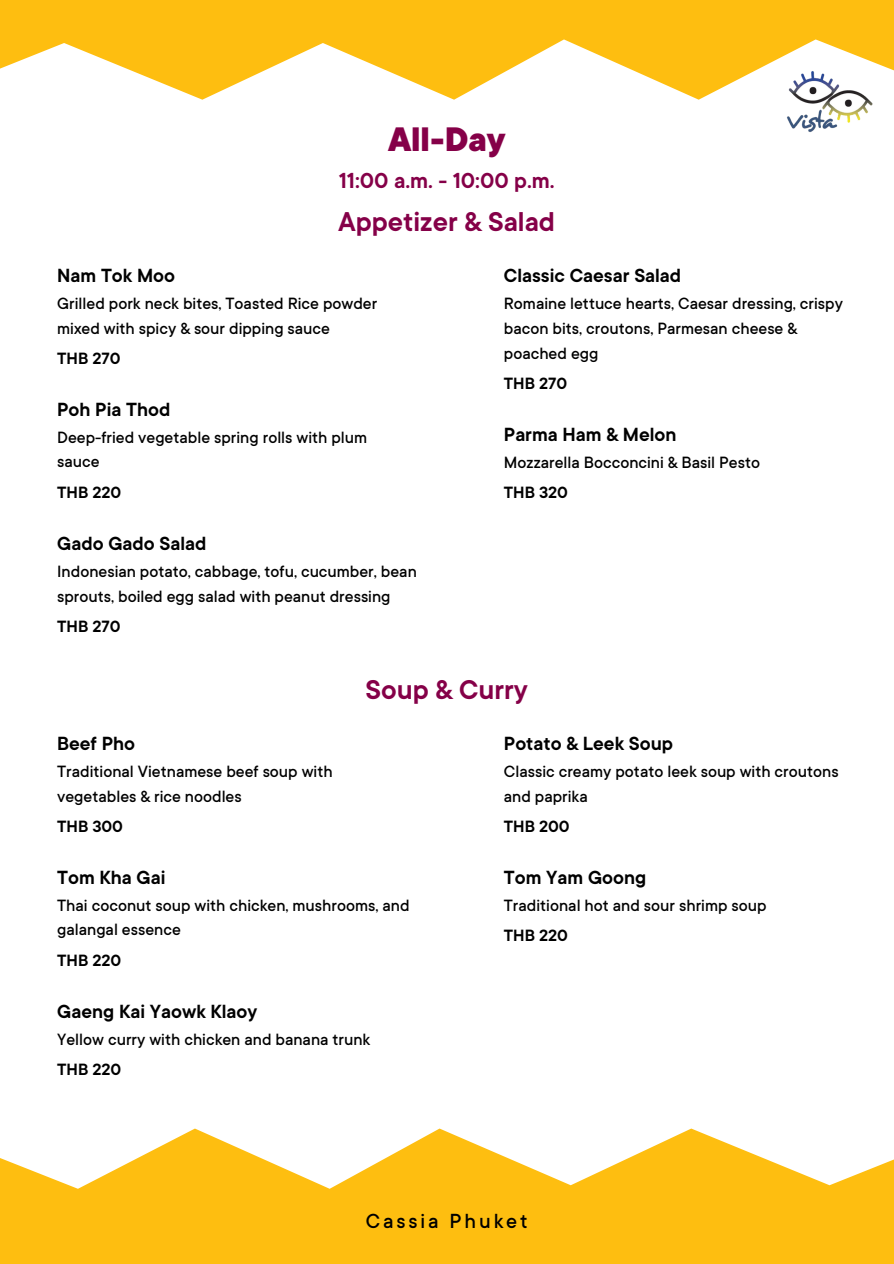
<style>
.page{position:relative;width:894px;height:1264px;background:#fff}
.page>*{position:absolute;margin:0;border:0;box-sizing:border-box;transform-origin:0 0}
.t1{font:800 37.5px "TT Commons";color:#850048}
.t2{font:600 30px "TT Commons";color:#850048}
.t3{font:600 24px "TT Commons";color:#850048}
.t4{font:500 22.5px "TT Commons";letter-spacing:.13em;color:#000}
.t5{font:600 21px "TT Commons";color:#000}
.t6{font:500 18px/24.8px "TT Commons";color:#000}
.t7{font:600 18px "TT Commons";color:#000}
</style>
<div class="page">
<svg style="left:0;top:1128px;width:893px;height:135px;fill:#febe10"></svg>
<svg style="left:0;top:0;width:893px;height:100px;fill:#febe10"></svg>
<img style="left:778px;top:62px;width:99px;height:70px">
<h3 class="t1" style="left:388px;top:121px;width:119px">All-Day</h3>
<h1 class="t3" style="left:339px;top:169px;width:217px">11:00 a.m. - 10:00 p.m.</h1>
<h3 class="t5" style="left:57px;top:266px;width:119px">Nam Tok Moo</h3>
<h5 class="t2" style="left:338px;top:207px;width:218px">Appetizer &amp; Salad</h5>
<h2 class="t5" style="left:503px;top:266px;width:179px">Classic Caesar Salad</h2>
<p class="t6" style="left:57px;top:291px;width:321px">Grilled pork neck bites, Toasted Rice powder mixed with spicy &amp; sour dipping sauce</p>
<h5 class="t7" style="left:57px;top:350px;width:65px">THB 270</h5>
<p class="t5" style="left:57px;top:399px;width:115px">Poh Pia Thod</p>
<h4 class="t6" style="left:57px;top:425px;width:311px">Deep-fried vegetable spring rolls with plum sauce</h4>
<p class="t7" style="left:57px;top:483px;width:66px">THB 220</p>
<p class="t5" style="left:57px;top:533px;width:151px">Gado Gado Salad</p>
<h5 class="t6" style="left:57px;top:559px;width:361px">Indonesian potato, cabbage, tofu, cucumber, bean sprouts, boiled egg salad with peanut dressing</h5>
<h4 class="t7" style="left:57px;top:617px;width:65px">THB 270</h4>
<h4 class="t6" style="left:503px;top:291px;width:340px">Romaine lettuce hearts, Caesar dressing, crispy bacon bits, croutons, Parmesan cheese &amp; poached egg</h4>
<p class="t7" style="left:503px;top:374px;width:65px">THB 270</p>
<h4 class="t5" style="left:503px;top:424px;width:174px">Parma Ham &amp; Melon</h4>
<p class="t6" style="left:503px;top:450px;width:257px">Mozzarella Bocconcini &amp; Basil Pesto</p>
<h5 class="t7" style="left:503px;top:484px;width:66px">THB 320</h5>
<h4 class="t2" style="left:365px;top:675px;width:164px">Soup &amp; Curry</h4>
<h2 class="t5" style="left:57px;top:733px;width:79px">Beef Pho</h2>
<h4 class="t5" style="left:503px;top:733px;width:171px">Potato &amp; Leek Soup</h4>
<h5 class="t6" style="left:57px;top:759px;width:277px">Traditional Vietnamese beef soup with vegetables &amp; rice noodles</h5>
<p class="t6" style="left:503px;top:759px;width:336px">Classic creamy potato leek soup with croutons and paprika</p>
<h4 class="t7" style="left:57px;top:817px;width:67px">THB 300</h4>
<h5 class="t7" style="left:503px;top:817px;width:67px">THB 200</h5>
<h4 class="t5" style="left:57px;top:867px;width:110px">Tom Kha Gai</h4>
<p class="t5" style="left:503px;top:867px;width:144px">Tom Yam Goong</p>
<p class="t6" style="left:57px;top:893px;width:354px">Thai coconut soup with chicken, mushrooms, and galangal essence</p>
<h5 class="t7" style="left:57px;top:951px;width:66px">THB 220</h5>
<h5 class="t5" style="left:57px;top:1001px;width:202px">Gaeng Kai Yaowk Klaoy</h5>
<h4 class="t6" style="left:57px;top:1027px;width:314px">Yellow curry with chicken and banana trunk</h4>
<p class="t7" style="left:57px;top:1060px;width:66px">THB 220</p>
<h5 class="t6" style="left:503px;top:893px;width:264px">Traditional hot and sour shrimp soup</h5>
<h4 class="t7" style="left:503px;top:926px;width:66px">THB 220</h4>
<p class="t4" style="left:366px;top:1210px;width:163px">Cassia Phuket</p>
</div>
